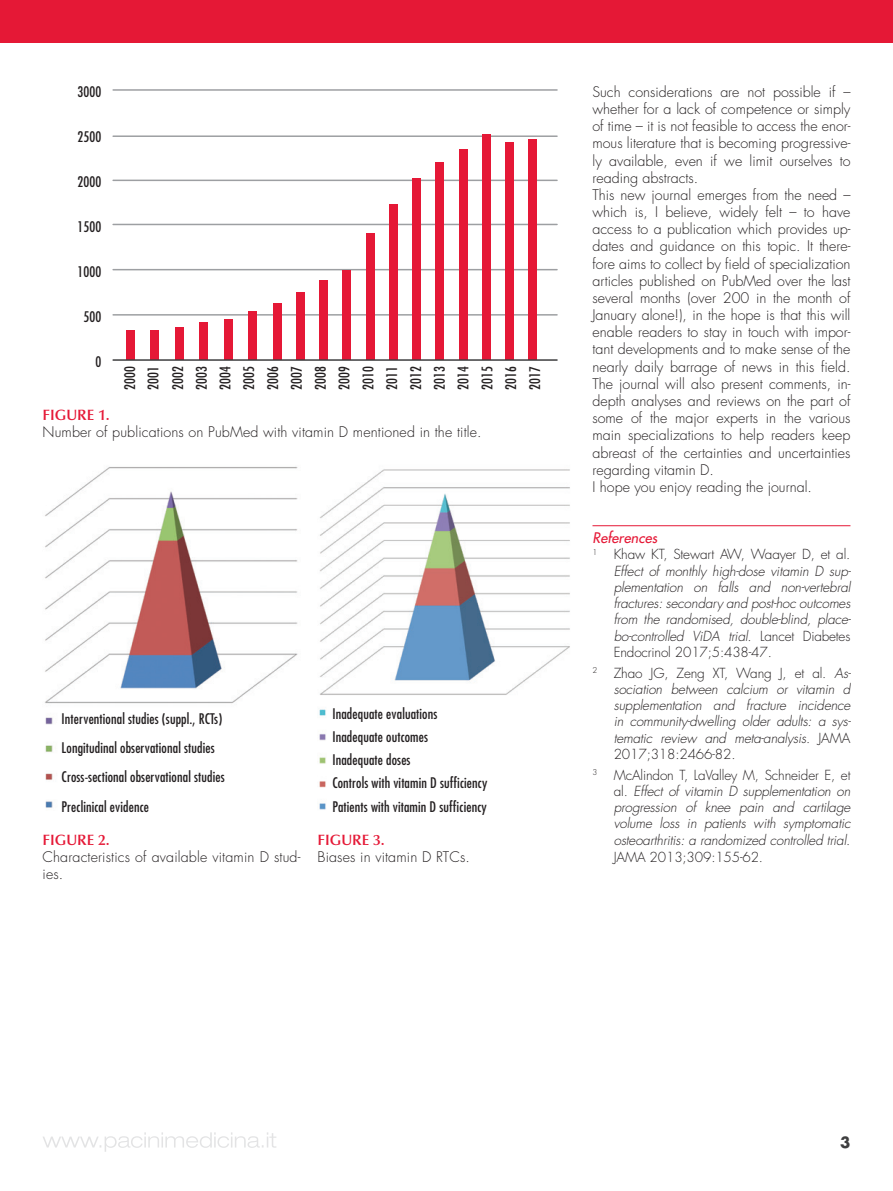
<style>
.page{position:relative;width:893px;height:1191px;background:#fff}
.page>*{position:absolute;margin:0;border:0;box-sizing:border-box;transform-origin:0 0}
.t1{font:600 15px "Optima LT Std";color:#e51836}
.t2{font:700 15px "Futura Std";color:#3e3e3f}
.t3{font:300 14.25px/17.1px "Futura Std";color:#231f20}
.t4{font:condensed 14.25px/23.9px "Futura Std";letter-spacing:.01em;color:#231f20}
.t5{font:italic 500 14.25px "Futura Std";letter-spacing:.01em;color:#e51836}
.t6{font:italic 300 13.5px/16.2px "Futura Std";letter-spacing:-.01em;color:#231f20;text-align:justify}
.s1{font-style:normal}
</style>
<div class="page">
<svg style="left:43px;top:1132px;width:233px;height:19px"></svg>
<div style="left:0;top:0;width:893px;height:43px;background:#e51836"></div>
<hr style="left:592px;top:525px;width:258px;height:1px;background:#e51836">
<hr style="left:113px;top:314px;width:444px;height:1px;background:#9d9fa2">
<hr style="left:113px;top:269px;width:444px;height:1px;background:#9d9fa2">
<hr style="left:113px;top:224px;width:444px;height:1px;background:#9d9fa2">
<hr style="left:113px;top:180px;width:444px;height:1px;background:#9d9fa2">
<hr style="left:113px;top:135px;width:444px;height:2px;background:#9d9fa2">
<hr style="left:113px;top:89px;width:444px;height:2px;background:#9d9fa2">
<div style="left:126px;top:330px;width:9px;height:30px;background:#e51836"></div>
<div style="left:151px;top:330px;width:8px;height:30px;background:#e51836"></div>
<div style="left:175px;top:327px;width:9px;height:33px;background:#e51836"></div>
<div style="left:199px;top:322px;width:9px;height:38px;background:#e51836"></div>
<div style="left:224px;top:319px;width:9px;height:41px;background:#e51836"></div>
<div style="left:248px;top:311px;width:9px;height:49px;background:#e51836"></div>
<div style="left:273px;top:304px;width:9px;height:56px;background:#e51836"></div>
<div style="left:296px;top:292px;width:9px;height:68px;background:#e51836"></div>
<div style="left:319px;top:280px;width:9px;height:80px;background:#e51836"></div>
<div style="left:342px;top:270px;width:9px;height:90px;background:#e51836"></div>
<div style="left:366px;top:234px;width:9px;height:126px;background:#e51836"></div>
<div style="left:389px;top:205px;width:9px;height:155px;background:#e51836"></div>
<div style="left:412px;top:178px;width:9px;height:182px;background:#e51836"></div>
<div style="left:435px;top:163px;width:9px;height:197px;background:#e51836"></div>
<div style="left:459px;top:149px;width:9px;height:211px;background:#e51836"></div>
<div style="left:482px;top:135px;width:9px;height:225px;background:#e51836"></div>
<div style="left:505px;top:142px;width:9px;height:218px;background:#e51836"></div>
<div style="left:528px;top:139px;width:9px;height:221px;background:#e51836"></div>
<hr style="left:113px;top:359px;width:444px;height:2px;background:#3e3e3f">
<img style="left:45px;top:466px;width:253px;height:342px">
<img style="left:319px;top:469px;width:251px;height:341px">
<p class="t4" style="left:78px;top:80px;width:25px">3000</p>
<p class="t4" style="left:78px;top:125px;width:25px">2500</p>
<p class="t4" style="left:78px;top:170px;width:25px">2000</p>
<p class="t4" style="left:78px;top:215px;width:25px">1500</p>
<p class="t4" style="left:78px;top:260px;width:25px">1000</p>
<p class="t4" style="left:84px;top:305px;width:19px">500</p>
<p class="t4" style="left:96px;top:350px;width:7px">0</p>
<p class="t4" style="left:118px;top:390px;width:25px;text-align:justify;rotate:-90deg">2000<br>2001<br>2002<br>2003<br>2004<br>2005<br>2006<br>2007<br>2008<br>2009<br>2010<br>2011<br>2012<br>2013<br>2014<br>2015<br>2016<br>2017</p>
<p class="t1" style="left:43px;top:406px;width:69px">FIGURE 1.</p>
<p class="t3" style="left:43px;top:423px;width:441px">Number of publications on PubMed with vitamin D mentioned in the title.</p>
<p class="t4" style="left:62px;top:704px;width:165px;line-height:29.2px">Interventional studies (suppl., RCTs)<br>Longitudinal observational studies Cross-sectional observational studies Preclinical evidence</p>
<p class="t4" style="left:332px;top:702px;width:156px;line-height:23.1px">Inadequate evaluations<br>Inadequate outcomes<br>Inadequate doses<br>Controls with vitamin D sufficiency<br>Patients with vitamin D sufficiency</p>
<p class="t1" style="left:43px;top:831px;width:69px">FIGURE 2.</p>
<p class="t3" style="left:43px;top:848px;width:259px">Characteristics of available vitamin D stud&shy;ies.</p>
<p class="t1" style="left:317px;top:831px;width:69px">FIGURE 3.</p>
<p class="t3" style="left:317px;top:848px;width:154px">Biases in vitamin D RTCs.</p>
<p class="t3" style="left:592px;top:83px;width:259px">Such considerations are not possible if – whether for a lack of competence or simply of time – it is not feasible to access the enor&shy;mous literature that is becoming progressive&shy;ly available, even if we limit ourselves to reading abstracts.<br>This new journal emerges from the need – which is, I believe, widely felt – to have access to a publication which provides up&shy;dates and guidance on this topic. It there&shy;fore aims to collect by field of specialization articles published on PubMed over the last several months (over 200 in the month of January alone!), in the hope is that this will enable readers to stay in touch with impor&shy;tant developments and to make sense of the nearly daily barrage of news in this field.<br>The journal will also present comments, in&shy;depth analyses and reviews on the part of some of the major experts in the various main specializations to help readers keep abreast of the certainties and uncertainties regarding vitamin D.<br>I hope you enjoy reading the journal.</p>
<p class="t5" style="left:592px;top:529px;width:66px">References</p>
<p class="t6" style="left:614px;top:547px;width:239px;text-indent:-21px"><sup>1</sup> <span class="s1">Khaw KT, Stewart AW, Waayer D, et al.<br></span>Effect of monthly high-dose vitamin D sup&shy;plementation on falls and non-vertebral fractures: secondary and post-hoc outcomes from the randomised, double-blind, place&shy;bo-controlled ViDA trial<span class="s1">. Lancet Diabetes Endocrinol 2017;5:438-47.</span></p>
<p class="t6" style="left:614px;top:665px;width:239px;text-indent:-21px"><sup>2</sup> <span class="s1">Zhao JG, Zeng XT, Wang J, et al.</span> As&shy;sociation between calcium or vitamin d supplementation and fracture incidence in community-dwelling older adults: a sys&shy;tematic review and meta-analysis<span class="s1">. JAMA 2017;318:2466-82.</span></p>
<p class="t6" style="left:614px;top:766px;width:238px;text-indent:-21px"><sup>3</sup> <span class="s1">McAlindon T, LaValley M, Schneider E, et al.</span> Effect of vitamin D supplementation on progression of knee pain and cartilage volume loss in patients with symptomatic osteoarthritis: a randomized controlled trial<span class="s1">.<br>JAMA 2013;309:155-62.</span></p>
<p class="t2" style="left:840px;top:1132px;width:12px">3</p>
</div>
